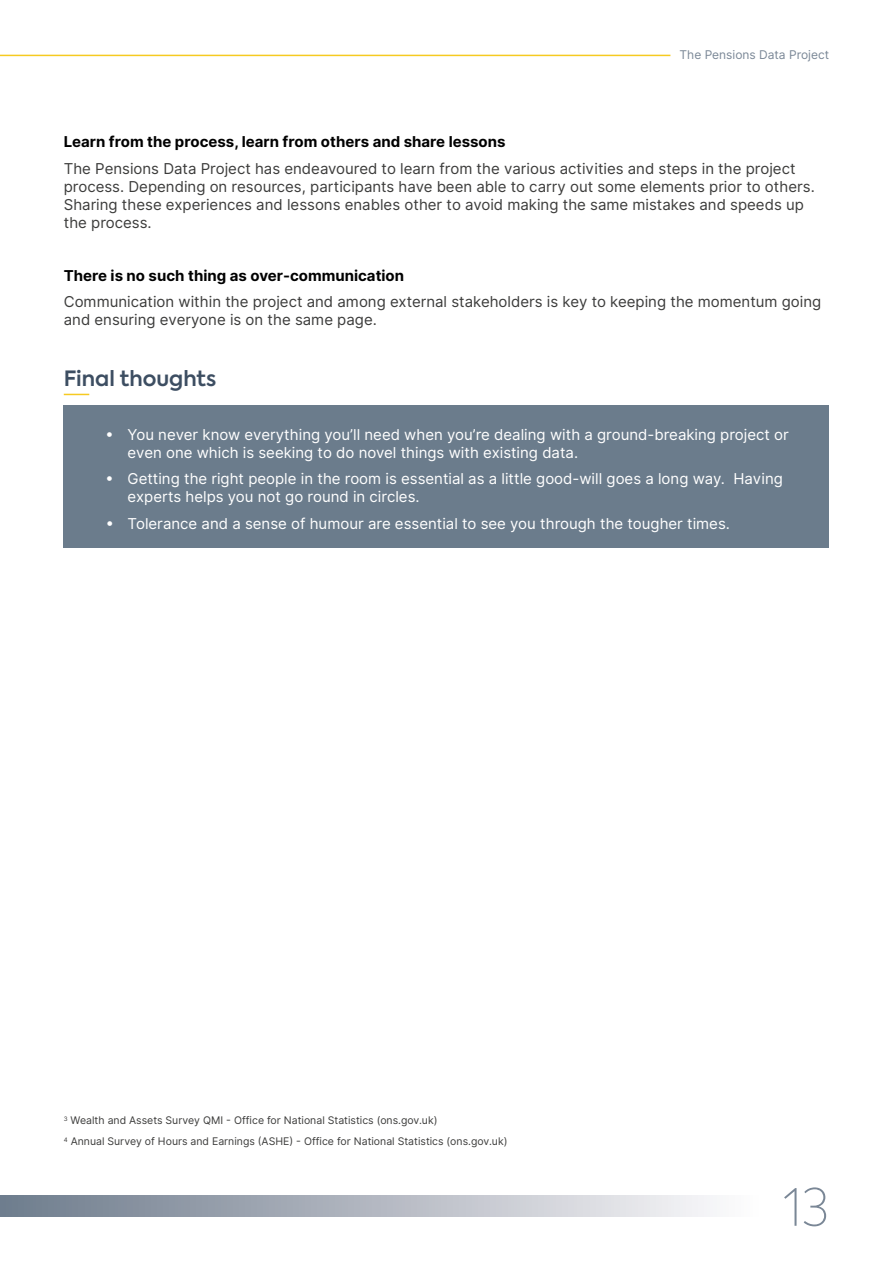
<style>
.page{position:relative;width:893px;height:1263px;background:#fff}
.page>*{position:absolute;margin:0;border:0;box-sizing:border-box;transform-origin:0 0}
.t1{font:100 51px "Axiforma";color:#7a8796}
.t2{font:600 21px "Axiforma";color:#3d4e62}
.t3{font:15px/18px "Inter";color:#3c3c3b}
.t4{font:15px/18px "Inter";color:#fff}
.t5{font:700 15px "Inter";color:#000}
.t6{font:12px "Inter";color:#7a8796}
.t7{font:10.5px/21.1px "Inter";color:#3c3c3b}
</style>
<div class="page">
<div style="left:0;top:1195px;width:758px;height:22px;background:linear-gradient(to right,#6d7a8b,#fdfafc)"></div>
<hr style="left:0;top:55px;width:670px;height:1px;background:#f6ca21">
<div style="left:64px;top:405px;width:765px;height:143px;background:#6b7c8c"></div>
<svg style="left:64px;top:394px;width:25px;height:1px"></svg>
<p class="t6" style="left:679px;top:46px;width:151px">The Pensions Data Project</p>
<p class="t5" style="left:64px;top:131px;width:443px">Learn from the process, learn from others and share lessons</p>
<p class="t3" style="left:64px;top:159px;width:753px">The Pensions Data Project has endeavoured to learn from the various activities and steps in the project process. Depending on resources, participants have been able to carry out some elements prior to others.<br>Sharing these experiences and lessons enables other to avoid making the same mistakes and speeds up the process.</p>
<p class="t5" style="left:64px;top:264px;width:342px">There is no such thing as over-communication</p>
<p class="t3" style="left:64px;top:293px;width:759px">Communication within the project and among external stakeholders is key to keeping the momentum going and ensuring everyone is on the same page.</p>
<h2 class="t2" style="left:64px;top:364px;width:154px">Final thoughts</h2>
<p class="t4" style="left:128px;top:425px;width:663px;text-indent:-21px">• You never know everything you’ll need when you’re dealing with a ground-breaking project or even one which is seeking to do novel things with existing data.</p>
<p class="t4" style="left:128px;top:470px;width:657px;text-indent:-21px">• Getting the right people in the room is essential as a little good-will goes a long way. Having experts helps you not go round in circles.</p>
<p class="t4" style="left:106px;top:514px;width:625px">• Tolerance and a sense of humour are essential to see you through the tougher times.</p>
<p class="t7" style="left:64px;top:1110px;width:445px"><sup>3</sup> Wealth and Assets Survey QMI - Office for National Statistics (ons.gov.uk)<br><sup>4</sup> Annual Survey of Hours and Earnings (ASHE) - Office for National Statistics (ons.gov.uk)</p>
<h1 class="t1" style="left:783px;top:1174px;width:47px">13</h1>
</div>
